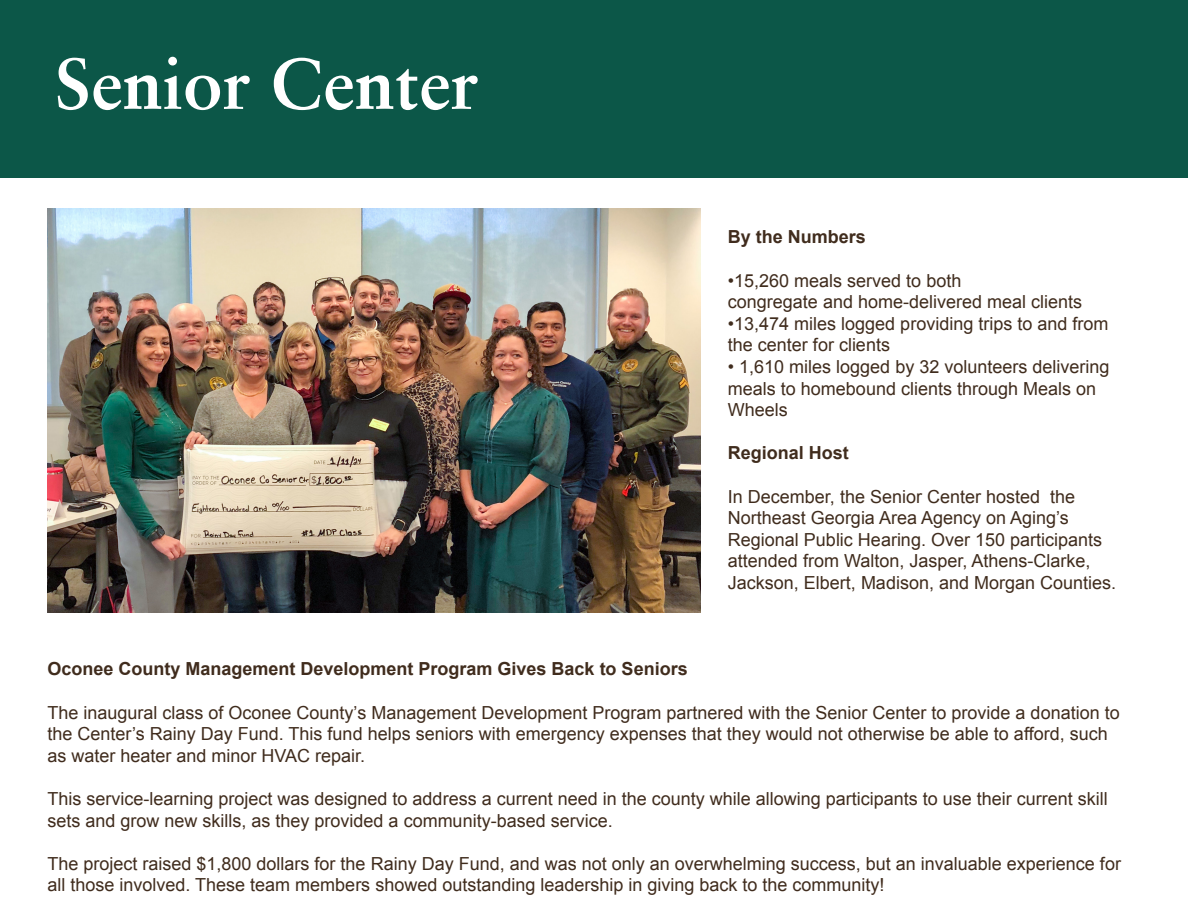
<style>
.page{position:relative;width:1188px;height:918px;background:#fff}
.page>*{position:absolute;margin:0;border:0;box-sizing:border-box;transform-origin:0 0}
.t1{font:700 72px "Sabon LT Pro";color:#fff}
.t2{font:18px/21.6px "Arial";color:#402c1d}
.t3{font:700 18px "Arial";color:#402c1d}
</style>
<div class="page">
<div style="left:0;top:0;width:1188px;height:177px;background:#0c5748"></div>
<img style="left:48px;top:209px;width:653px;height:403px">
<p class="t1" style="left:55px;top:39px;width:426px">Senior Center</p>
<p class="t3" style="left:728px;top:225px;width:140px">By the Numbers</p>
<p class="t2" style="left:728px;top:270px;width:356px">•15,260 meals served to both<br>congregate and home-delivered meal clients</p>
<p class="t2" style="left:728px;top:313px;width:382px">•13,474 miles logged providing trips to and from the center for clients</p>
<p class="t2" style="left:728px;top:356px;width:383px">• 1,610 miles logged by 32 volunteers delivering meals to homebound clients through Meals on<br>Wheels</p>
<p class="t3" style="left:728px;top:441px;width:123px">Regional Host</p>
<p class="t2" style="left:728px;top:486px;width:390px">In December, the Senior Center hosted the Northeast Georgia Area Agency on Aging’s Regional Public Hearing. Over 150 participants attended from Walton, Jasper, Athens-Clarke, Jackson, Elbert, Madison, and Morgan Counties.</p>
<p class="t3" style="left:48px;top:657px;width:642px">Oconee County Management Development Program Gives Back to Seniors</p>
<p class="t2" style="left:48px;top:702px;width:1074px">The inaugural class of Oconee County’s Management Development Program partnered with the Senior Center to provide a donation to the Center’s Rainy Day Fund. This fund helps seniors with emergency expenses that they would not otherwise be able to afford, such as water heater and minor HVAC repair.</p>
<p class="t2" style="left:48px;top:788px;width:1062px">This service-learning project was designed to address a current need in the county while allowing participants to use their current skill sets and grow new skills, as they provided a community-based service.</p>
<p class="t2" style="left:48px;top:853px;width:1075px">The project raised $1,800 dollars for the Rainy Day Fund, and was not only an overwhelming success, but an invaluable experience for all those involved. These team members showed outstanding leadership in giving back to the community!</p>
</div>
